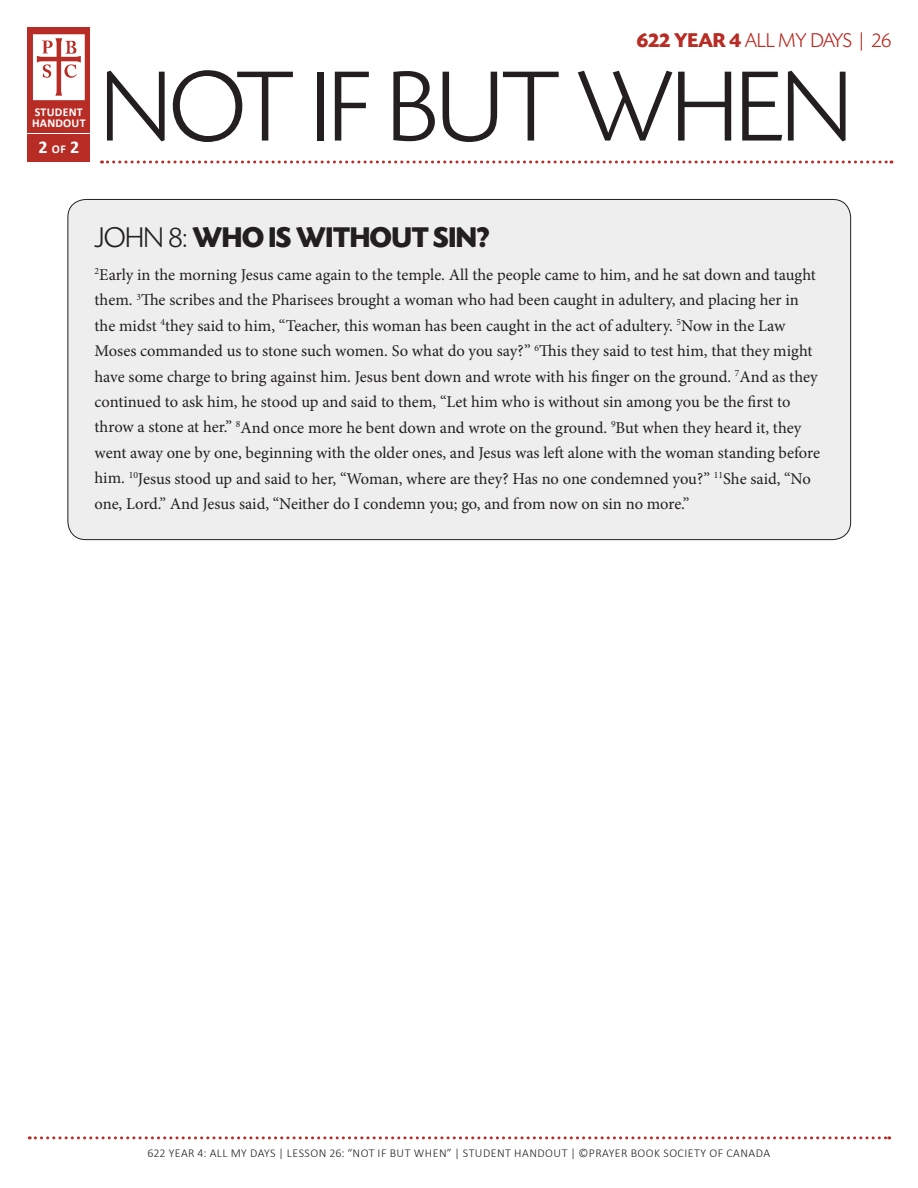
<style>
.page{position:relative;width:918px;height:1188px;background:#fff}
.page>*{position:absolute;margin:0;border:0;box-sizing:border-box;transform-origin:0 0}
.t1{font:300 105px "Today SHOP";color:#231f20}
.t2{font:700 30px "Today SHOP";color:#231f20}
.t3{font:300 21px "Today SHOP";letter-spacing:.01em;color:#b72c25}
.t4{font:700 18px "Calibri";color:#fff}
.t5{font:16.5px/25.5px "Minion Pro";letter-spacing:-.005em;color:#231f20}
.t6{font:300 12px "Calibri";letter-spacing:.04em;color:#231f20}
.t7{font:700 12px/10.5px "Calibri";letter-spacing:.02em;color:#fff}
.s1{font-size:12px}
.s2{font-weight:700}
.s3{font-family:"Calibri"}
.s4{font-weight:300}
</style>
<div class="page">
<div style="left:28px;top:27px;width:62px;height:135px;background:#b72c25"></div>
<hr style="left:26px;top:133px;width:64px;height:1px;background:#fff">
<svg style="left:102px;top:160px;width:790px;height:4px"></svg>
<svg style="left:33px;top:34px;width:52px;height:66px;background:#efd2d1"></svg>
<svg style="left:29px;top:1136px;width:861px;height:3px"></svg>
<div style="left:68px;top:199px;width:783px;height:341px;background:#eeeeef;border-radius:18px"></div>
<p class="t7" style="left:32px;top:107px;width:55px">STUDENT<br>HANDOUT</p>
<p class="t4" style="left:38px;top:136px;width:42px">2 <span class="s1">OF</span> 2</p>
<p class="t3" style="left:637px;top:30px;width:256px"><span class="s2">622 YEAR 4</span> ALL MY DAYS <span class="s3">|</span> 26</p>
<h1 class="t1" style="left:102px;top:52px;width:751px">NOT IF BUT WHEN</h1>
<h2 class="t2" style="left:94px;top:222px;width:397px"><span class="s4">JOHN 8:</span> WHO IS WITHOUT SIN?</h2>
<p class="t5" style="left:94px;top:262px;width:727px"><sup>2</sup>Early in the morning Jesus came again to the temple. All the people came to him, and he sat down and taught them. <sup>3</sup>The scribes and the Pharisees brought a woman who had been caught in adultery, and placing her in the midst <sup>4</sup>they said to him, “Teacher, this woman has been caught in the act of adultery. <sup>5</sup>Now in the Law Moses commanded us to stone such women. So what do you say?” <sup>6</sup>This they said to test him, that they might have some charge to bring against him. Jesus bent down and wrote with his finger on the ground. <sup>7</sup>And as they continued to ask him, he stood up and said to them, “Let him who is without sin among you be the first to throw a stone at her.” <sup>8</sup>And once more he bent down and wrote on the ground. <sup>9</sup>But when they heard it, they went away one by one, beginning with the older ones, and Jesus was left alone with the woman standing before him. <sup>10</sup>Jesus stood up and said to her, “Woman, where are they? Has no one condemned you?” <sup>11</sup>She said, “No one, Lord.” And Jesus said, “Neither do I condemn you; go, and from now on sin no more.”</p>
<p class="t6" style="left:147px;top:1146px;width:624px">622 YEAR 4: ALL MY DAYS | LESSON 26: “NOT IF BUT WHEN” | STUDENT HANDOUT | ©PRAYER BOOK SOCIETY OF CANADA</p>
</div>
